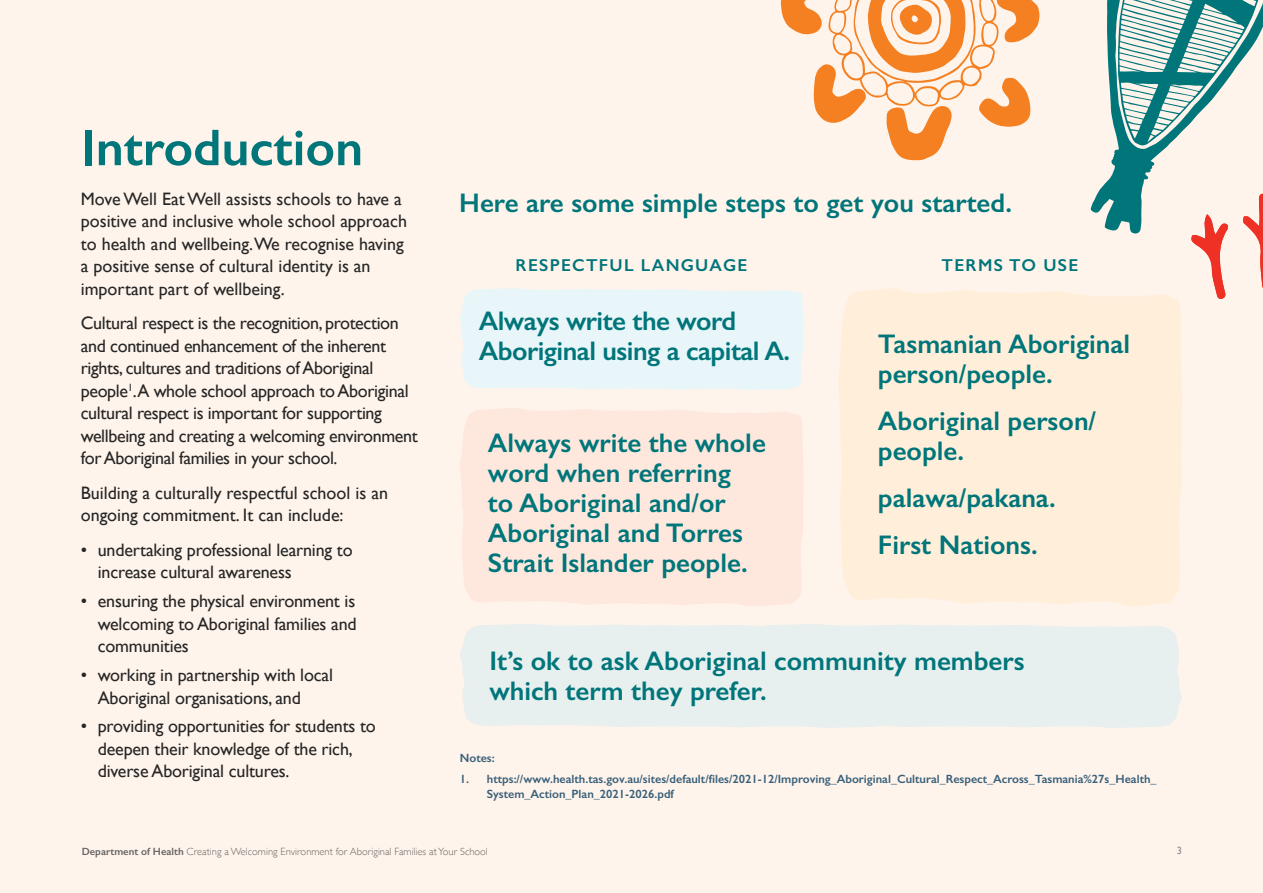
<style>
.page{position:relative;width:1263px;height:893px;background:#fff4eb}
.page>*{position:absolute;margin:0;border:0;box-sizing:border-box;transform-origin:0 0}
.t1{font:600 51.75px "Gill Sans";color:#00757a}
.t2{font:600 27px/30px "Gill Sans";color:#00757a}
.t3{font:600 27px/30px "Gill Sans";letter-spacing:-.02em;color:#00757a}
.t4{font:18px/22.5px "Gill Sans";letter-spacing:-.01em;color:#262626}
.t5{font:600 17.25px "Gill Sans";letter-spacing:.075em;color:#00757a}
.t6{font:600 12px/15px "Gill Sans";color:#39607a}
.t7{font:300 10.5px "Gill Sans";color:#666}
.t8{font:10.5px "Gill Sans";color:#8c8c8c}
.s1{font-weight:600}
</style>
<div class="page">
<div style="left:459px;top:288px;width:345px;height:102px;background:#e9f6f9"></div>
<div style="left:838px;top:288px;width:344px;height:318px;background:#ffefda"></div>
<svg style="left:781px;top:0;width:259px;height:160px"></svg>
<div style="left:460px;top:408px;width:343px;height:198px;background:#fee8dd"></div>
<svg style="left:1091px;top:0;width:172px;height:299px"></svg>
<div style="left:460px;top:624px;width:722px;height:104px;background:#e7efef"></div>
<h1 class="t1" style="left:81px;top:116px;width:284px">Introduction</h1>
<p class="t4" style="left:81px;top:187px;width:328px">Move Well Eat Well assists schools to have a positive and inclusive whole school approach to health and wellbeing.We recognise having a positive sense of cultural identity is an important part of wellbeing.</p>
<p class="t4" style="left:81px;top:312px;width:339px">Cultural respect is the recognition, protection and continued enhancement of the inherent rights, cultures and traditions of Aboriginal people<sup>1</sup>.A whole school approach to Aboriginal cultural respect is important for supporting wellbeing and creating a welcoming environment for Aboriginal families in your school.</p>
<p class="t4" style="left:81px;top:481px;width:309px">Building a culturally respectful school is an ongoing commitment. It can include:</p>
<p class="t4" style="left:98px;top:538px;width:256px;text-indent:-17px">• undertaking professional learning to increase cultural awareness</p>
<p class="t4" style="left:98px;top:590px;width:260px;text-align:justify;text-indent:-17px">• ensuring the physical environment is welcoming to Aboriginal families and communities</p>
<p class="t4" style="left:98px;top:663px;width:237px;text-indent:-17px">• working in partnership with local<br>Aboriginal organisations, and</p>
<p class="t4" style="left:98px;top:715px;width:279px;text-indent:-17px">• providing opportunities for students to deepen their knowledge of the rich, diverse Aboriginal cultures.</p>
<h2 class="t2" style="left:459px;top:187px;width:554px">Here are some simple steps to get you started.</h2>
<p class="t5" style="left:516px;top:254px;width:233px">RESPECTFUL LANGUAGE</p>
<h2 class="t3" style="left:479px;top:306px;width:313px">Always write the word<br>Aboriginal using a capital A.</h2>
<h2 class="t2" style="left:488px;top:427px;width:279px">Always write the whole word when referring<br>to Aboriginal and/or<br>Aboriginal and Torres<br>Strait Islander people.</h2>
<p class="t5" style="left:942px;top:254px;width:138px">TERMS TO USE</p>
<h2 class="t2" style="left:878px;top:328px;width:254px">Tasmanian Aboriginal person/people.</h2>
<h2 class="t2" style="left:878px;top:405px;width:220px">Aboriginal person/ people.</h2>
<h2 class="t2" style="left:878px;top:474px;width:179px;line-height:47px">palawa/pakana.<br>First Nations.</h2>
<h2 class="t2" style="left:489px;top:646px;width:537px">It’s ok to ask Aboriginal community members which term they prefer.</h2>
<p class="t6" style="left:460px;top:750px;width:36px">Notes:</p>
<p class="t6" style="left:487px;top:772px;width:671px;text-indent:-27px">1. https://www.health.tas.gov.au/sites/default/files/2021-12/Improving_Aboriginal_Cultural_Respect_Across_Tasmania%27s_Health_<br>System_Action_Plan_2021-2026.pdf</p>
<p class="t7" style="left:82px;top:843px;width:408px"><span class="s1">Department of Health</span> Creating a Welcoming Environment for Aboriginal Families at Your School</p>
<p class="t8" style="left:1177px;top:844px;width:7px">3</p>
</div>
